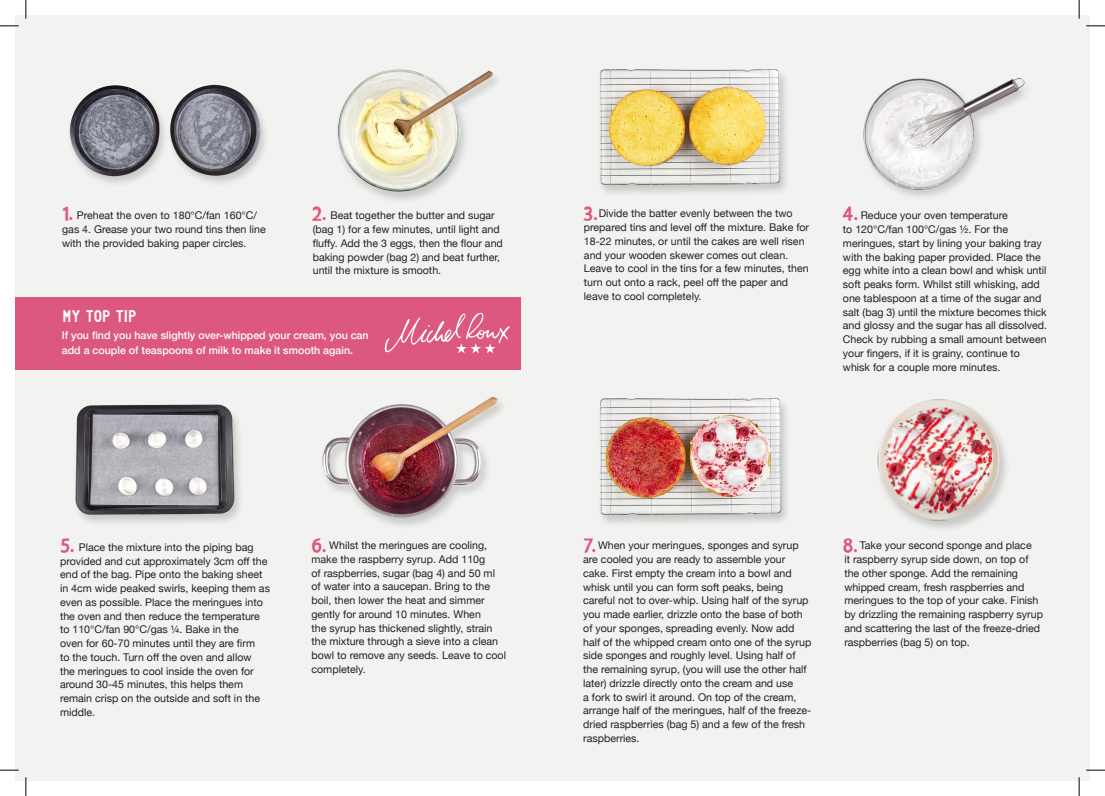
<style>
.page{position:relative;width:1105px;height:796px;background:#fff}
.page>*{position:absolute;margin:0;border:0;box-sizing:border-box;transform-origin:0 0}
.t1{font:20px "My Fontone";color:#dd5881}
.t2{font:16.25px "Baked In Font 2 one";letter-spacing:.04em;color:#fff}
.t3{font:10.62px/13.8px "Helvetica Neue";color:#231f20}
.t4{font:500 10.62px/15px "Helvetica Neue";color:#fff}
</style>
<div class="page">
<div style="left:15px;top:15px;width:1074px;height:766px;background:#f2f3f1"></div>
<div style="left:860px;top:78px;width:174px;height:124px;background:#231f20;opacity:.2"></div>
<img style="left:860px;top:78px;width:174px;height:115px">
<div style="left:15px;top:297px;width:505px;height:72px;background:#dd5881"></div>
<svg style="left:384px;top:313px;width:125px;height:40px"></svg>
<div style="left:67px;top:85px;width:203px;height:104px;background:#231f20;opacity:.2"></div>
<img style="left:68px;top:84px;width:193px;height:100px">
<div style="left:73px;top:404px;width:172px;height:123px;background:#231f20;opacity:.2"></div>
<img style="left:73px;top:404px;width:172px;height:111px">
<div style="left:597px;top:68px;width:193px;height:130px;background:#231f20;opacity:.2"></div>
<img style="left:597px;top:68px;width:193px;height:117px">
<div style="left:319px;top:397px;width:188px;height:133px;background:#231f20;opacity:.2"></div>
<img style="left:319px;top:396px;width:188px;height:123px">
<div style="left:597px;top:398px;width:194px;height:130px;background:#231f20;opacity:.2"></div>
<img style="left:597px;top:398px;width:194px;height:118px">
<div style="left:875px;top:399px;width:135px;height:134px;background:#231f20;opacity:.2"></div>
<img style="left:875px;top:399px;width:135px;height:125px">
<div style="left:334px;top:69px;width:168px;height:136px;background:#231f20;opacity:.2"></div>
<img style="left:334px;top:69px;width:168px;height:125px">
<svg style="left:0;top:25px;width:19px;height:2px"></svg>
<svg style="left:1086px;top:25px;width:18px;height:2px"></svg>
<svg style="left:0;top:769px;width:19px;height:2px"></svg>
<svg style="left:1086px;top:769px;width:18px;height:2px"></svg>
<svg style="left:25px;top:0;width:2px;height:19px"></svg>
<svg style="left:25px;top:777px;width:2px;height:19px"></svg>
<svg style="left:1078px;top:0;width:1px;height:19px"></svg>
<svg style="left:1078px;top:777px;width:1px;height:19px"></svg>
<h1 class="t1" style="left:63px;top:204px;width:12px">1.</h1>
<h1 class="t1" style="left:312px;top:204px;width:15px">2.</h1>
<h1 class="t1" style="left:583px;top:204px;width:16px">3.</h1>
<h1 class="t1" style="left:842px;top:204px;width:17px">4.</h1>
<p class="t3" style="left:583px;top:207px;width:226px;text-indent:15px">Divide the batter evenly between the two prepared tins and level off the mixture. Bake for 18-22 minutes, or until the cakes are well risen and your wooden skewer comes out clean.<br>Leave to cool in the tins for a few minutes, then turn out onto a rack, peel off the paper and leave to cool completely.</p>
<p class="t3" style="left:842px;top:209px;width:205px;text-indent:18px">Reduce your oven temperature<br>to 120°C/fan 100°C/gas ½. For the meringues, start by lining your baking tray with the baking paper provided. Place the egg white into a clean bowl and whisk until soft peaks form. Whilst still whisking, add one tablespoon at a time of the sugar and salt (bag 3) until the mixture becomes thick and glossy and the sugar has all dissolved.<br>Check by rubbing a small amount between your fingers, if it is grainy, continue to whisk for a couple more minutes.</p>
<p class="t3" style="left:62px;top:209px;width:205px;text-indent:15px">Preheat the oven to 180°C/fan 160°C/ gas 4. Grease your two round tins then line with the provided baking paper circles.</p>
<p class="t3" style="left:312px;top:209px;width:191px;text-indent:18px">Beat together the butter and sugar (bag 1) for a few minutes, until light and fluffy. Add the 3 eggs, then the flour and baking powder (bag 2) and beat further, until the mixture is smooth.</p>
<h2 class="t2" style="left:64px;top:309px;width:74px">MY TOP TIP</h2>
<p class="t4" style="left:62px;top:327px;width:308px">If you find you have slightly over-whipped your cream, you can add a couple of teaspoons of milk to make it smooth again.</p>
<h1 class="t1" style="left:61px;top:536px;width:15px">5.</h1>
<h1 class="t1" style="left:312px;top:536px;width:16px">6.</h1>
<h1 class="t1" style="left:584px;top:536px;width:14px">7.</h1>
<h1 class="t1" style="left:843px;top:536px;width:16px">8.</h1>
<p class="t3" style="left:311px;top:539px;width:196px;text-indent:18px">Whilst the meringues are cooling, make the raspberry syrup. Add 110g<br>of raspberries, sugar (bag 4) and 50 ml of water into a saucepan. Bring to the boil, then lower the heat and simmer gently for around 10 minutes. When<br>the syrup has thickened slightly, strain the mixture through a sieve into a clean bowl to remove any seeds. Leave to cool completely.</p>
<p class="t3" style="left:844px;top:539px;width:200px;text-indent:16px">Take your second sponge and place<br>it raspberry syrup side down, on top of the other sponge. Add the remaining whipped cream, fresh raspberries and meringues to the top of your cake. Finish by drizzling the remaining raspberry syrup and scattering the last of the freeze-dried raspberries (bag 5) on top.</p>
<p class="t3" style="left:583px;top:539px;width:229px;text-indent:15px">When your meringues, sponges and syrup are cooled you are ready to assemble your cake. First empty the cream into a bowl and whisk until you can form soft peaks, being careful not to over-whip. Using half of the syrup you made earlier, drizzle onto the base of both of your sponges, spreading evenly. Now add half of the whipped cream onto one of the syrup side sponges and roughly level. Using half of the remaining syrup, (you will use the other half later) drizzle directly onto the cream and use<br>a fork to swirl it around. On top of the cream, arrange half of the meringues, half of the freeze&shy;dried raspberries (bag 5) and a few of the fresh raspberries.</p>
<p class="t3" style="left:60px;top:541px;width:211px;text-indent:19px">Place the mixture into the piping bag provided and cut approximately 3cm off the end of the bag. Pipe onto the baking sheet in 4cm wide peaked swirls, keeping them as even as possible. Place the meringues into the oven and then reduce the temperature to 110°C/fan 90°C/gas ¼. Bake in the<br>oven for 60-70 minutes until they are firm<br>to the touch. Turn off the oven and allow<br>the meringues to cool inside the oven for around 30-45 minutes, this helps them remain crisp on the outside and soft in the middle.</p>
</div>
